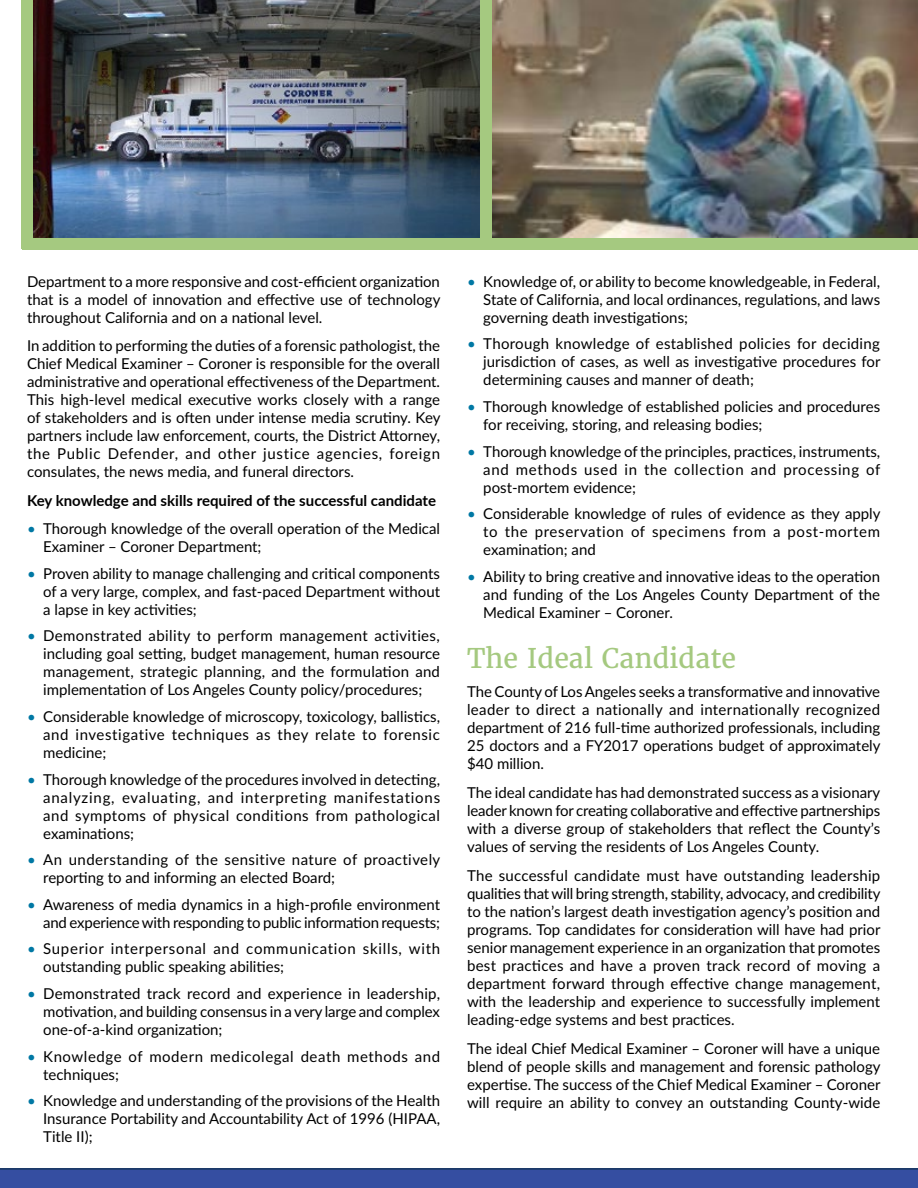
<style>
.page{position:relative;width:918px;height:1188px;background:#fff}
.page>*{position:absolute;margin:0;border:0;box-sizing:border-box;transform-origin:0 0}
.t1{font:27px "Merriweather";color:#a5c980}
.t2{font:15px/18px "Lato";color:#000;text-align:justify}
.t3{font:15px/18px "Lato";letter-spacing:.02em;color:#000}
.t4{font:15px/18px "Lato";letter-spacing:.05em;color:#000}
.t5{font:15px/18px "Lato";letter-spacing:.04em;color:#000}
.t6{font:700 15px "Lato";color:#000}
.s1{color:#0078a4}
</style>
<div class="page">
<img style="left:492px;top:0;width:426px;height:238px">
<img style="left:32px;top:0;width:449px;height:238px">
<div style="left:21px;top:0;width:11px;height:248px;background:#a5c980"></div>
<div style="left:481px;top:0;width:11px;height:244px;background:#a5c980"></div>
<div style="left:23px;top:238px;width:895px;height:12px;background:#a5c980"></div>
<svg style="left:0;top:1168px;width:918px;height:20px;background:#324c9b"></svg>
<p class="t2" style="left:27px;top:272px;width:415px">Department to a more responsive and cost-efficient organization that is a model of innovation and effective use of technology throughout California and on a national level.</p>
<p class="t2" style="left:27px;top:336px;width:415px">In addition to performing the duties of a forensic pathologist, the Chief Medical Examiner – Coroner is responsible for the overall administrative and operational effectiveness of the Department.<br>This high-level medical executive works closely with a range of stakeholders and is often under intense media scrutiny. Key partners include law enforcement, courts, the District Attorney, the Public Defender, and other justice agencies, foreign consulates, the news media, and funeral directors.</p>
<p class="t6" style="left:27px;top:490px;width:411px">Key knowledge and skills required of the successful candidate</p>
<p class="t2" style="left:43px;top:519px;width:398px;text-indent:-16px"><span class="s1">•</span> Thorough knowledge of the overall operation of the Medical<br>Examiner – Coroner Department;</p>
<p class="t2" style="left:43px;top:564px;width:398px;text-indent:-16px"><span class="s1">•</span> Proven ability to manage challenging and critical components of a very large, complex, and fast-paced Department without a lapse in key activities;</p>
<p class="t2" style="left:43px;top:626px;width:398px;text-indent:-16px"><span class="s1">•</span> Demonstrated ability to perform management activities, including goal setting, budget management, human resource management, strategic planning, and the formulation and implementation of Los Angeles County policy/procedures;</p>
<p class="t2" style="left:43px;top:707px;width:398px;text-indent:-16px"><span class="s1">•</span> Considerable knowledge of microscopy, toxicology, ballistics, and investigative techniques as they relate to forensic medicine;</p>
<p class="t2" style="left:43px;top:769px;width:399px;text-indent:-16px"><span class="s1">•</span> Thorough knowledge of the procedures involved in detecting, analyzing, evaluating, and interpreting manifestations and symptoms of physical conditions from pathological examinations;</p>
<p class="t3" style="left:43px;top:850px;width:399px;text-indent:-16px"><span class="s1">•</span> An understanding of the sensitive nature of proactively reporting to and informing an elected Board;</p>
<p class="t2" style="left:27px;top:895px;width:415px;text-align:right"><span class="s1">•</span> Awareness of media dynamics in a high-profile environment and experience with responding to public information requests;</p>
<p class="t4" style="left:43px;top:939px;width:398px;text-indent:-16px"><span class="s1">•</span> Superior interpersonal and communication skills, with outstanding public speaking abilities;</p>
<p class="t2" style="left:43px;top:984px;width:399px;text-indent:-16px"><span class="s1">•</span> Demonstrated track record and experience in leadership, motivation, and building consensus in a very large and complex one-of-a-kind organization;</p>
<p class="t5" style="left:43px;top:1047px;width:399px;text-indent:-16px"><span class="s1">•</span> Knowledge of modern medicolegal death methods and techniques;</p>
<p class="t2" style="left:43px;top:1091px;width:398px;text-indent:-16px"><span class="s1">•</span> Knowledge and understanding of the provisions of the Health Insurance Portability and Accountability Act of 1996 (HIPAA, Title II);</p>
<p class="t2" style="left:483px;top:272px;width:398px;text-indent:-16px"><span class="s1">•</span> Knowledge of, or ability to become knowledgeable, in Federal, State of California, and local ordinances, regulations, and laws governing death investigations;</p>
<p class="t2" style="left:483px;top:334px;width:399px;text-indent:-16px"><span class="s1">•</span> Thorough knowledge of established policies for deciding jurisdiction of cases, as well as investigative procedures for determining causes and manner of death;</p>
<p class="t2" style="left:483px;top:397px;width:398px;text-indent:-16px"><span class="s1">•</span> Thorough knowledge of established policies and procedures for receiving, storing, and releasing bodies;</p>
<p class="t2" style="left:483px;top:442px;width:399px;text-indent:-16px"><span class="s1">•</span> Thorough knowledge of the principles, practices, instruments, and methods used in the collection and processing of post-mortem evidence;</p>
<p class="t2" style="left:483px;top:504px;width:399px;text-indent:-16px"><span class="s1">•</span> Considerable knowledge of rules of evidence as they apply to the preservation of specimens from a post-mortem examination; and</p>
<p class="t2" style="left:483px;top:567px;width:398px;text-indent:-16px"><span class="s1">•</span> Ability to bring creative and innovative ideas to the operation and funding of the Los Angeles County Department of the Medical Examiner – Coroner.</p>
<h1 class="t1" style="left:467px;top:641px;width:271px">The Ideal Candidate</h1>
<p class="t2" style="left:467px;top:682px;width:415px">The County of Los Angeles seeks a transformative and innovative leader to direct a nationally and internationally recognized department of 216 full-time authorized professionals, including 25 doctors and a FY2017 operations budget of approximately $40 million.</p>
<p class="t2" style="left:467px;top:783px;width:415px">The ideal candidate has had demonstrated success as a visionary leader known for creating collaborative and effective partnerships with a diverse group of stakeholders that reflect the County’s values of serving the residents of Los Angeles County.</p>
<p class="t2" style="left:467px;top:866px;width:415px">The successful candidate must have outstanding leadership qualities that will bring strength, stability, advocacy, and credibility to the nation’s largest death investigation agency’s position and programs. Top candidates for consideration will have had prior senior management experience in an organization that promotes best practices and have a proven track record of moving a department forward through effective change management, with the leadership and experience to successfully implement leading-edge systems and best practices.</p>
<p class="t2" style="left:467px;top:1039px;width:415px">The ideal Chief Medical Examiner – Coroner will have a unique blend of people skills and management and forensic pathology expertise. The success of the Chief Medical Examiner – Coroner will require an ability to convey an outstanding County-wide</p>
</div>
